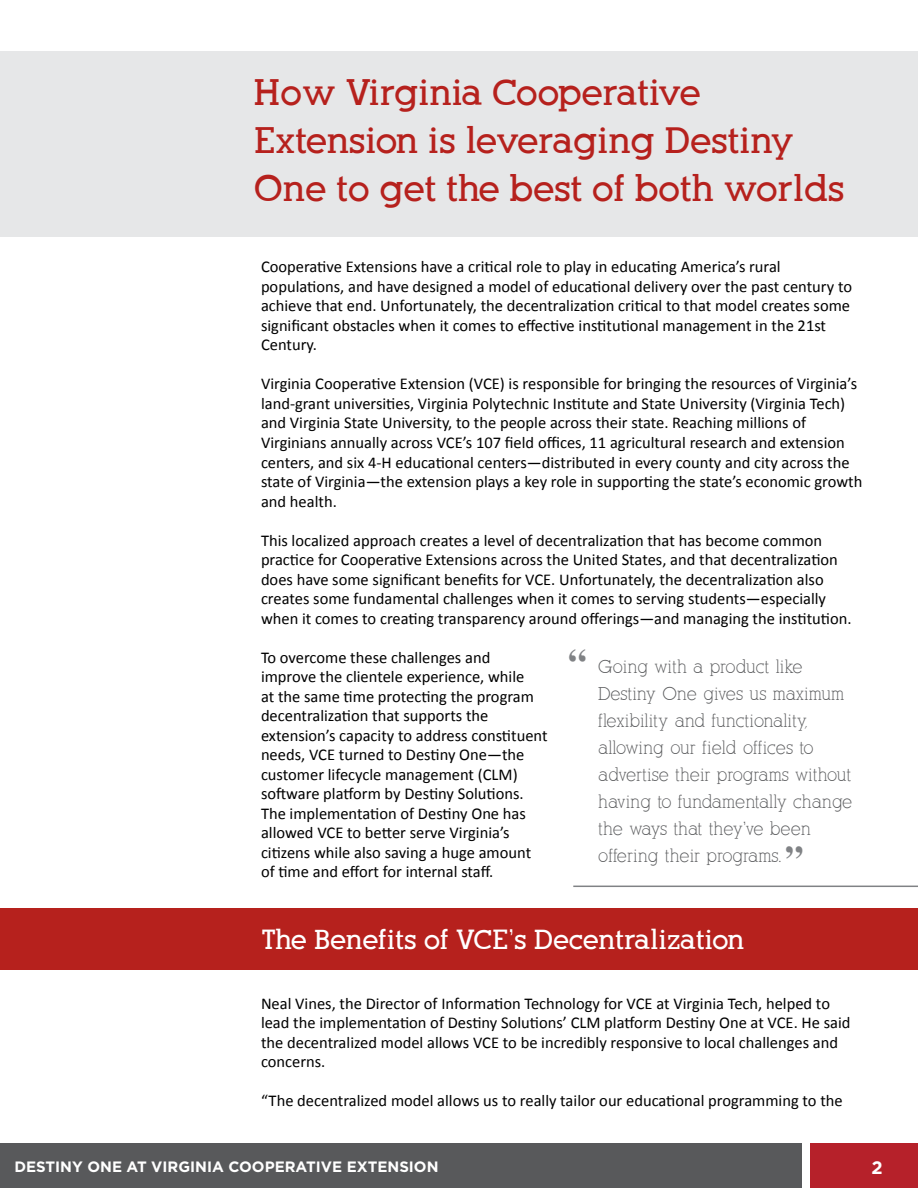
<style>
.page{position:relative;width:918px;height:1188px;background:#fff}
.page>*{position:absolute;margin:0;border:0;box-sizing:border-box;transform-origin:0 0}
.t1{font:700 36px/48px "Alexandria FLF";color:#b6211d}
.t2{font:700 36px "Times";color:#808285}
.t3{font:700 27px "Alexandria FLF";color:#fff}
.t4{font:18px/27px "Alexandria FLF";color:#58595b}
.t5{font:700 18px "Gotham";color:#fff}
.t6{font:16.5px/19.5px "Calibri";color:#000}
.t7{font:700 15px "Gotham";color:#fff}
</style>
<div class="page">
<div style="left:0;top:908px;width:918px;height:62px;background:#b6211d"></div>
<div style="left:0;top:51px;width:918px;height:186px;background:#e6e7e8"></div>
<div style="left:0;top:1143px;width:802px;height:45px;background:#58595b"></div>
<div style="left:810px;top:1143px;width:108px;height:45px;background:#b6212a"></div>
<hr style="left:573px;top:886px;width:345px;height:1px;background:#808285">
<h1 class="t1" style="left:254px;top:68px;width:592px">How Virginia Cooperative<br>Extension is leveraging Destiny<br>One to get the best of both worlds</h1>
<p class="t6" style="left:261px;top:256px;width:593px">Cooperative Extensions have a critical role to play in educating America’s rural populations, and have designed a model of educational delivery over the past century to achieve that end. Unfortunately, the decentralization critical to that model creates some significant obstacles when it comes to effective institutional management in the 21st Century.</p>
<p class="t6" style="left:261px;top:373px;width:603px">Virginia Cooperative Extension (VCE) is responsible for bringing the resources of Virginia’s land-grant universities, Virginia Polytechnic Institute and State University (Virginia Tech) and Virginia State University, to the people across their state. Reaching millions of Virginians annually across VCE’s 107 field offices, 11 agricultural research and extension centers, and six 4-H educational centers—distributed in every county and city across the state of Virginia—the extension plays a key role in supporting the state’s economic growth and health.</p>
<p class="t6" style="left:261px;top:530px;width:592px">This localized approach creates a level of decentralization that has become common practice for Cooperative Extensions across the United States, and that decentralization does have some significant benefits for VCE. Unfortunately, the decentralization also creates some fundamental challenges when it comes to serving students—especially when it comes to creating transparency around offerings—and managing the institution.</p>
<p class="t6" style="left:261px;top:647px;width:288px">To overcome these challenges and improve the clientele experience, while<br>at the same time protecting the program decentralization that supports the extension’s capacity to address constituent needs, VCE turned to Destiny One—the customer lifecycle management (CLM) software platform by Destiny Solutions.<br>The implementation of Destiny One has allowed VCE to better serve Virginia’s citizens while also saving a huge amount of time and effort for internal staff.</p>
<h1 class="t2" style="left:568px;top:627px;width:19px">“</h1>
<p class="t4" style="left:598px;top:653px;width:256px">Going with a product like<br>Destiny One gives us maximum flexibility and functionality, allowing our field offices to advertise their programs without having to fundamentally change the ways that they’ve been offering their programs.</p>
<h1 class="t2" style="left:785px;top:824px;width:19px">”</h1>
<h2 class="t3" style="left:261px;top:925px;width:485px">The Benefits of VCE’s Decentralization</h2>
<p class="t6" style="left:261px;top:993px;width:591px">Neal Vines, the Director of Information Technology for VCE at Virginia Tech, helped to lead the implementation of Destiny Solutions’ CLM platform Destiny One at VCE. He said the decentralized model allows VCE to be incredibly responsive to local challenges and concerns.</p>
<p class="t6" style="left:261px;top:1090px;width:583px">“The decentralized model allows us to really tailor our educational programming to the</p>
<p class="t7" style="left:14px;top:1158px;width:426px">DESTINY ONE AT VIRGINIA COOPERATIVE EXTENSION</p>
<p class="t5" style="left:871px;top:1158px;width:13px">2</p>
</div>
